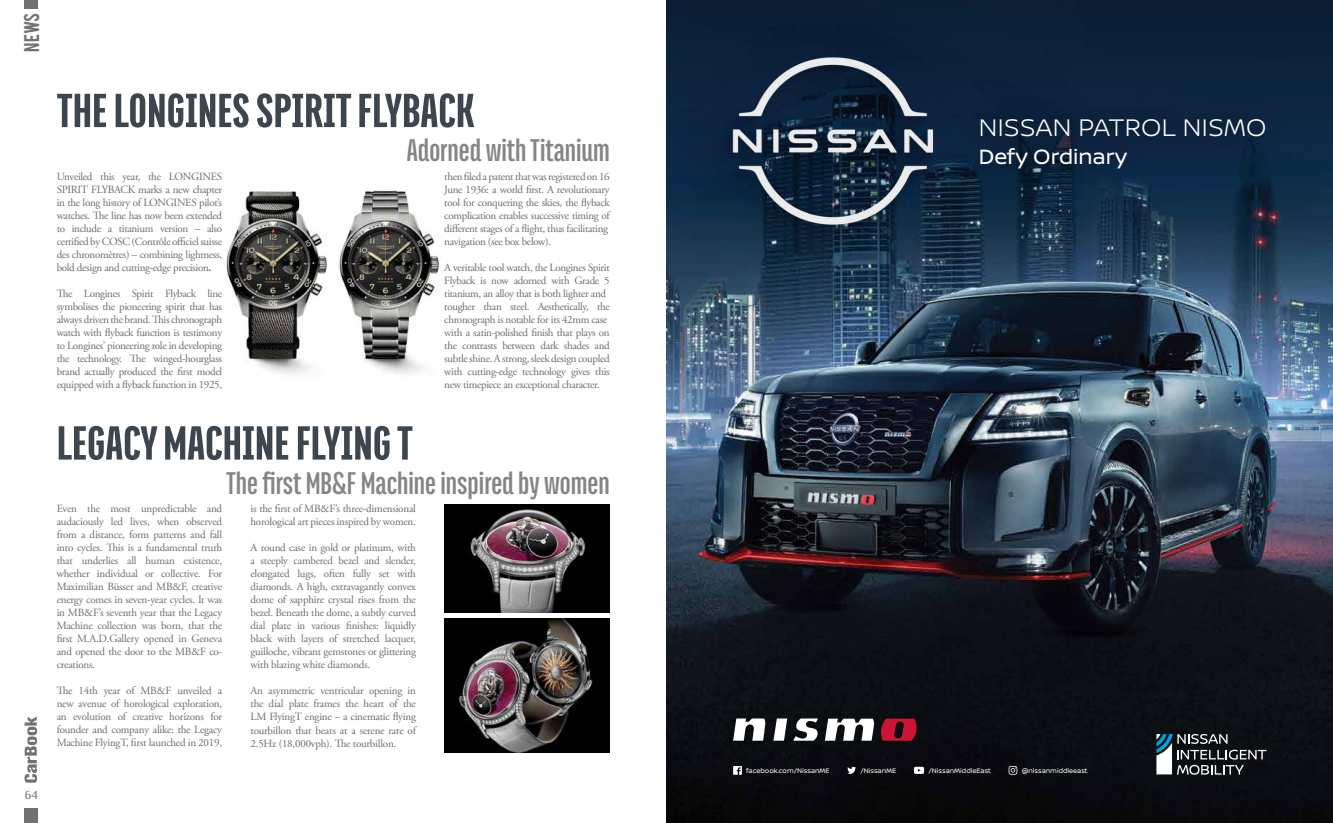
<style>
.page{position:relative;width:1333px;height:823px;background:#fff}
.page>*{position:absolute;margin:0;border:0;box-sizing:border-box;transform-origin:0 0}
.t1{font:900 52px "Titular";color:#3d454f}
.t2{font:700 34px "Titular";color:#858583}
.t3{font:300 25.5px "Nissan Brand";letter-spacing:.02em;color:#fff}
.t4{font:22px "Nissan Brand";color:#fff}
.t5{font:16.7px "Bebas";color:#717073}
.t6{font:12px "Philosopher";color:#717073}
.t7{font:11px/13px "Adobe Garamond Pro";letter-spacing:-.03em;color:#6d6c6f;text-align:justify}
.t8{font:6.9px "Nissan Brand";color:#fff}
.s1{font-weight:700}
</style>
<div class="page">
<svg style="left:25px;top:716px;width:12px;height:66px"></svg>
<div style="left:25px;top:807px;width:13px;height:15px;background:#717073"></div>
<div style="left:25px;top:0;width:13px;height:8px;background:#717073"></div>
<img style="left:444px;top:504px;width:165px;height:108px">
<img style="left:226px;top:190px;width:101px;height:184px">
<img style="left:339px;top:190px;width:100px;height:184px">
<img style="left:444px;top:618px;width:165px;height:133px">
<img style="left:666px;top:274px;width:666px;height:548px">
<svg style="left:1198px;top:0;width:134px;height:274px;background:#122a44"></svg>
<svg style="left:847px;top:766px;width:9px;height:7px"></svg>
<svg style="left:1008px;top:765px;width:9px;height:9px"></svg>
<svg style="left:733px;top:765px;width:9px;height:9px"></svg>
<svg style="left:913px;top:766px;width:11px;height:7px"></svg>
<svg style="left:1156px;top:733px;width:110px;height:41px;background:#444b51"></svg>
<img style="left:666px;top:0;width:532px;height:347px">
<div style="left:958px;top:97px;width:328px;height:91px;background:#000;opacity:.75"></div>
<svg style="left:773px;top:718px;width:14px;height:22px"></svg>
<svg style="left:793px;top:718px;width:81px;height:22px"></svg>
<svg style="left:733px;top:718px;width:32px;height:22px"></svg>
<svg style="left:881px;top:718px;width:35px;height:22px"></svg>
<h3 class="t5" style="left:20px;top:52px;width:41px;rotate:-90deg">News</h3>
<p class="t6" style="left:25px;top:788px;width:14px">64</p>
<h1 class="t1" style="left:57px;top:84px;width:419px">THE LONGINES SPIRIT FLYBACK</h1>
<h2 class="t2" style="left:407px;top:133px;width:204px">Adorned with Titanium</h2>
<p class="t7" style="left:57px;top:170px;width:167px">Unveiled this year, the LONGINES SPIRIT FLYBACK marks a new chapter in the long history of LONGINES pilot’s watches. The line has now been extended to include a titanium version – also certified by COSC (Contrôle officiel suisse des chronomètres) – combining lightness, bold design and cutting-edge precision<span class="s1">.</span></p>
<p class="t7" style="left:57px;top:287px;width:167px">The Longines Spirit Flyback line symbolises the pioneering spirit that has always driven the brand. This chronograph watch with flyback function is testimony to Longines’ pioneering role in developing the technology. The winged-hourglass brand actually produced the first model equipped with a flyback function in 1925,</p>
<p class="t7" style="left:444px;top:170px;width:167px;text-align:left">then filed a patent that was registered on 16<br>June 1936: a world first. A revolutionary tool for conquering the skies, the flyback complication enables successive timing of different stages of a flight, thus facilitating navigation (see box below).</p>
<p class="t7" style="left:444px;top:261px;width:167px;text-align:left">A veritable tool watch, the Longines Spirit Flyback is now adorned with Grade 5 titanium, an alloy that is both lighter and tougher than steel. Aesthetically, the chronograph is notable for its 42mm case with a satin-polished finish that plays on the contrasts between dark shades and subtle shine. A strong, sleek design coupled with cutting-edge technology gives this new timepiece an exceptional character.</p>
<h1 class="t1" style="left:57px;top:416px;width:357px">LEGACY MACHINE FLYING T</h1>
<h2 class="t2" style="left:226px;top:465px;width:385px">The first MB&amp;F Machine inspired by women</h2>
<p class="t7" style="left:57px;top:502px;width:167px">Even the most unpredictable and audaciously led lives, when observed from a distance, form patterns and fall into cycles. This is a fundamental truth that underlies all human existence, whether individual or collective. For Maximilian Büsser and MB&amp;F, creative energy comes in seven-year cycles. It was in MB&amp;F’s seventh year that the Legacy Machine collection was born, that the first M.A.D.Gallery opened in Geneva and opened the door to the MB&amp;F co&shy;creations.</p>
<p class="t7" style="left:57px;top:684px;width:167px">The 14th year of MB&amp;F unveiled a new avenue of horological exploration, an evolution of creative horizons for founder and company alike: the Legacy Machine FlyingT, first launched in 2019,</p>
<p class="t7" style="left:250px;top:502px;width:167px">is the first of MB&amp;F’s three-dimensional horological art pieces inspired by women.</p>
<p class="t7" style="left:250px;top:541px;width:167px">A round case in gold or platinum, with a steeply cambered bezel and slender, elongated lugs, often fully set with diamonds. A high, extravagantly convex dome of sapphire crystal rises from the bezel. Beneath the dome, a subtly curved dial plate in various finishes: liquidly black with layers of stretched lacquer, guilloche, vibrant gemstones or glittering with blazing white diamonds.</p>
<p class="t7" style="left:250px;top:684px;width:167px">An asymmetric ventricular opening in the dial plate frames the heart of the LM FlyingT engine – a cinematic flying tourbillon that beats at a serene rate of 2.5Hz (18,000vph). The tourbillon.</p>
<h3 class="t3" style="left:978px;top:109px;width:289px">NISSAN PATROL NISMO</h3>
<h3 class="t4" style="left:978px;top:141px;width:150px">Defy Ordinary</h3>
<p class="t8" style="left:746px;top:765px;width:85px">facebook.com/NissanME</p>
<p class="t8" style="left:860px;top:765px;width:37px">/NissanME</p>
<p class="t8" style="left:928px;top:765px;width:64px">/NissanMiddleEast</p>
<p class="t8" style="left:1021px;top:765px;width:67px">@nissanmiddleeast</p>
</div>
